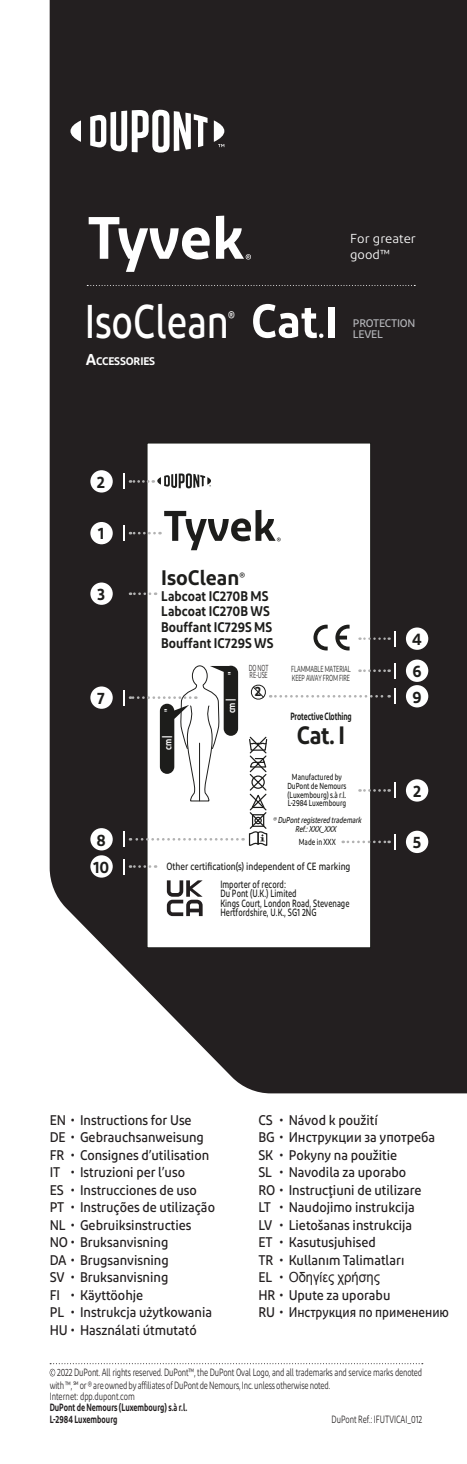
<style>
.page{position:relative;width:467px;height:1464px;background:#fff}
.page>*{position:absolute;margin:0;border:0;box-sizing:border-box;transform-origin:0 0}
.t1{font:500 47.25px "Diodrum";color:#fff;scale:.8 1}
.t2{font:600 25.03px "Diodrum";color:#1d1d1b;scale:.91 1}
.t3{font:600 21px "Diodrum";color:#1d1d1b}
.t4{font:600 16.62px/32px "Diodrum";color:#1d1d1b;scale:.95 1}
.t5{font:600 15.22px "Diodrum";color:#fff;scale:.8 1}
.t6{font:500 14px "Diodrum";color:#231f20;scale:.92 1}
.t7{font:600 14px/15.8px "Diodrum";color:#1d1d1b;scale:.9 1}
.t8{font:500 14px "Diodrum Cyrillic";color:#231f20;scale:.86 1}
.t9{font:500 14px "Diodrum Cyrillic";color:#231f20;scale:.92 1}
.t10{font:14px "Arial";color:#231f20;scale:.92 1}
.t11{font:600 13.47px "Diodrum";color:#1d1d1b;scale:.93 1}
.t12{font:12.95px/15.8px "Diodrum";color:#fff}
.t13{font:500 11.03px/10.5px "Diodrum";letter-spacing:-.02em;color:#b2b3b7}
.t14{font:600 11.03px "Diodrum";letter-spacing:-.015em;color:#fff}
.t15{font:10.5px/12.2px "Diodrum";letter-spacing:-.02em;color:#231f20;scale:.72 1}
.t16{font:500 10.5px/9.6px "Diodrum";color:#1d1d1b;scale:.73 1}
.t17{font:500 10.5px/17.2px "Diodrum";color:#1d1d1b;scale:.81 1}
.t18{font:600 10.5px "Diodrum";color:#231f20;scale:.72 1}
.t19{font:10.5px "Diodrum";color:#231f20;scale:.72 1}
.t20{font:600 10.5px "Diodrum";letter-spacing:-.025em;color:#1d1d1b;scale:.7 1}
.t21{font:600 9.97px "Diodrum";color:#fff;scale:.83 1}
.t22{font:500 8.75px/8.8px "Diodrum";color:#1d1d1b;text-align:center;scale:.75 1}
.t23{font:8.75px/8.8px "Diodrum";letter-spacing:-.02em;color:#1d1d1b;scale:.65 1}
.t24{font:8.75px/7px "Diodrum";letter-spacing:-.02em;color:#231f20;scale:.65 1}
.t25{font:italic 500 8.58px/8.6px "Diodrum";color:#1d1d1b;text-align:center;scale:.76 1}
.s1{font-size:15.75px}
.s2{font-size:6.65px}
.s3{font-family:"Diodrum"}
.s4{font-family:"Diodrum";font-weight:500}
</style>
<div class="page">
<div style="left:50px;top:0;width:416px;height:1093px;background:#231f20"></div>
<svg style="left:253px;top:304px;width:70px;height:34px"></svg>
<div style="left:328px;top:307px;width:6px;height:30px;background:#fff"></div>
<svg style="left:87px;top:285px;width:328px;height:1px"></svg>
<svg style="left:70px;top:120px;width:11px;height:22px"></svg>
<svg style="left:90px;top:109px;width:117px;height:44px"></svg>
<svg style="left:214px;top:120px;width:10px;height:27px"></svg>
<svg style="left:89px;top:217px;width:120px;height:55px"></svg>
<svg style="left:216px;top:216px;width:35px;height:43px"></svg>
<div style="left:147px;top:443px;width:223px;height:504px;background:#fff"></div>
<svg style="left:313px;top:624px;width:14px;height:26px"></svg>
<svg style="left:335px;top:624px;width:14px;height:26px"></svg>
<svg style="left:167px;top:880px;width:35px;height:36px"></svg>
<div style="left:90px;top:470px;width:23px;height:22px;background:#fff;border-radius:50%"></div>
<div style="left:90px;top:522px;width:23px;height:22px;background:#fff;border-radius:50%"></div>
<div style="left:90px;top:686px;width:23px;height:23px;background:#fff;border-radius:50%"></div>
<div style="left:90px;top:828px;width:23px;height:22px;background:#fff;border-radius:50%"></div>
<svg style="left:359px;top:631px;width:36px;height:16px"></svg>
<div style="left:90px;top:582px;width:23px;height:23px;background:#fff;border-radius:50%"></div>
<svg style="left:130px;top:592px;width:26px;height:3px"></svg>
<div style="left:90px;top:855px;width:23px;height:22px;background:#fff;border-radius:50%"></div>
<svg style="left:123px;top:473px;width:88px;height:16px"></svg>
<svg style="left:123px;top:510px;width:157px;height:40px"></svg>
<div style="left:405px;top:627px;width:23px;height:23px;background:#fff;border-radius:50%"></div>
<div style="left:405px;top:659px;width:23px;height:23px;background:#fff;border-radius:50%"></div>
<div style="left:405px;top:779px;width:23px;height:22px;background:#fff;border-radius:50%"></div>
<div style="left:405px;top:830px;width:23px;height:23px;background:#fff;border-radius:50%"></div>
<div style="left:405px;top:685px;width:23px;height:22px;background:#fff;border-radius:50%"></div>
<svg style="left:123px;top:858px;width:33px;height:16px"></svg>
<svg style="left:123px;top:663px;width:272px;height:186px"></svg>
<hr style="left:199px;top:743px;width:1px;height:58px;background:#1d1d1b">
<svg style="left:50px;top:1363px;width:372px;height:13px"></svg>
<p class="t1" style="left:85px;top:291px;width:182px">IsoClean</p>
<p class="t5" style="left:228px;top:307px;width:10px">®</p>
<p class="t14" style="left:86px;top:353px;width:71px"><span class="s1">A</span>CCESSORIES</p>
<p class="t12" style="left:350px;top:230px;width:67px">For greater good™</p>
<p class="t13" style="left:352px;top:318px;width:64px">PROTECTION<br>LEVEL</p>
<p class="t4" style="left:97px;top:465px;width:10px">2</p>
<p class="t4" style="left:98px;top:517px;width:8px">1</p>
<p class="t4" style="left:97px;top:577px;width:10px">3</p>
<p class="t4" style="left:97px;top:681px;width:10px">7</p>
<p class="t3" style="left:161px;top:564px;width:85px">IsoClean<sup>®</sup></p>
<p class="t7" style="left:161px;top:587px;width:126px">Labcoat IC270B MS<br>Labcoat IC270B WS<br>Bouffant IC729S MS<br>Bouffant IC729S WS</p>
<p class="t21" style="left:225px;top:675px;width:6px;rotate:-90deg">"</p>
<p class="t21" style="left:161px;top:712px;width:6px;rotate:-90deg">"</p>
<p class="t21" style="left:225px;top:713px;width:20px;rotate:-90deg">cm |</p>
<p class="t21" style="left:161px;top:750px;width:20px;rotate:-90deg">cm |</p>
<p class="t24" style="left:248px;top:664px;width:32px">DO NOT<br>RE-USE</p>
<p class="t11" style="left:255px;top:683px;width:9px">2</p>
<p class="t23" style="left:291px;top:664px;width:93px">FLAMMABLE MATERIAL<br>KEEP AWAY FROM FIRE</p>
<p class="t20" style="left:290px;top:709px;width:89px">Protective Clothing</p>
<p class="t2" style="left:296px;top:719px;width:54px">Cat. I</p>
<p class="t22" style="left:287px;top:772px;width:80px">Manufactured by<br>DuPont de Nemours (Luxembourg) s.à r.l.<br>L-2984 Luxembourg</p>
<p class="t4" style="left:412px;top:622px;width:12px">4<br>6</p>
<p class="t4" style="left:412px;top:680px;width:11px">9</p>
<p class="t4" style="left:412px;top:774px;width:10px">2</p>
<p class="t4" style="left:96px;top:823px;width:11px">8</p>
<p class="t4" style="left:93px;top:850px;width:18px">10</p>
<p class="t25" style="left:273px;top:816px;width:120px"><span class="s2">®</span> DuPontregistered trademark<br>Ref.:XXX_XXX</p>
<p class="t22" style="left:298px;top:837px;width:51px">Made in XXX</p>
<p class="t17" style="left:220px;top:858px;width:162px;text-indent:-54px">Other certification(s) independent of CE marking<br>Importer of record:</p>
<p class="t16" style="left:220px;top:888px;width:178px">Du Pont (U.K.) Limited<br>Kings Court, London Road, Stevenage<br>Hertfordshire, U.K., SG1 2NG</p>
<p class="t4" style="left:412px;top:825px;width:10px">5</p>
<p class="t6" style="left:50px;top:1111px;width:156px">EN • Instructions for Use</p>
<p class="t6" style="left:50px;top:1128px;width:169px">DE • Gebrauchsanweisung</p>
<p class="t6" style="left:50px;top:1146px;width:175px">FR • Consignes d’utilisation</p>
<p class="t6" style="left:50px;top:1163px;width:148px">IT • Istruzioni per l’uso</p>
<p class="t6" style="left:50px;top:1181px;width:161px">ES • Instrucciones de uso</p>
<p class="t6" style="left:50px;top:1198px;width:181px">PT • Instruções de utilização</p>
<p class="t6" style="left:50px;top:1216px;width:155px">NL • Gebruiksinstructies</p>
<p class="t6" style="left:50px;top:1233px;width:130px">NO • Bruksanvisning</p>
<p class="t6" style="left:50px;top:1251px;width:131px">DA • Brugsanvisning</p>
<p class="t6" style="left:50px;top:1268px;width:130px">SV • Bruksanvisning</p>
<p class="t6" style="left:50px;top:1286px;width:103px">FI • Käyttöohje</p>
<p class="t6" style="left:50px;top:1303px;width:178px">PL • Instrukcja użytkowania</p>
<p class="t6" style="left:50px;top:1321px;width:161px">HU • Használati útmutató</p>
<p class="t6" style="left:258px;top:1111px;width:131px">CS • Návod k použití</p>
<p class="t9" style="left:258px;top:1128px;width:193px"><span class="s3">BG •</span> Инструкции за употреба</p>
<p class="t6" style="left:258px;top:1146px;width:152px">SK • Pokyny na použitie</p>
<p class="t6" style="left:258px;top:1163px;width:162px">SL • Navodila za uporabo</p>
<p class="t6" style="left:258px;top:1181px;width:179px">RO • Instrucţiuni de utilizare</p>
<p class="t6" style="left:258px;top:1198px;width:171px">LT • Naudojimo instrukcija</p>
<p class="t6" style="left:258px;top:1216px;width:169px">LV • Lietošanas instrukcija</p>
<p class="t6" style="left:258px;top:1233px;width:129px">ET • Kasutusjuhised</p>
<p class="t6" style="left:258px;top:1251px;width:160px">TR • Kullanım Talimatları</p>
<p class="t10" style="left:258px;top:1268px;width:134px"><span class="s4">EL •</span> Οδηγίες χρήσης</p>
<p class="t6" style="left:258px;top:1286px;width:145px">HR • Upute za uporabu</p>
<p class="t8" style="left:258px;top:1303px;width:223px"><span class="s3">RU •</span> Инструкция по применению</p>
<p class="t15" style="left:50px;top:1366px;width:518px;text-indent:8px">2022 DuPont. All rights reserved. DuPont™, the DuPont Oval Logo, and all trademarks and service marks denoted with ™, <sup>SM</sup> or ® are owned by affiliates of DuPont de Nemours, Inc. unless otherwise noted.</p>
<p class="t19" style="left:50px;top:1389px;width:120px">Internet: dpp.dupont.com</p>
<p class="t18" style="left:50px;top:1400px;width:192px">DuPont de Nemours (Luxembourg) s.à r.l.</p>
<p class="t18" style="left:50px;top:1412px;width:95px">L-2984 Luxembourg</p>
<p class="t19" style="left:331px;top:1412px;width:127px">DuPont Ref.: IFUTVICAI_012</p>
</div>
